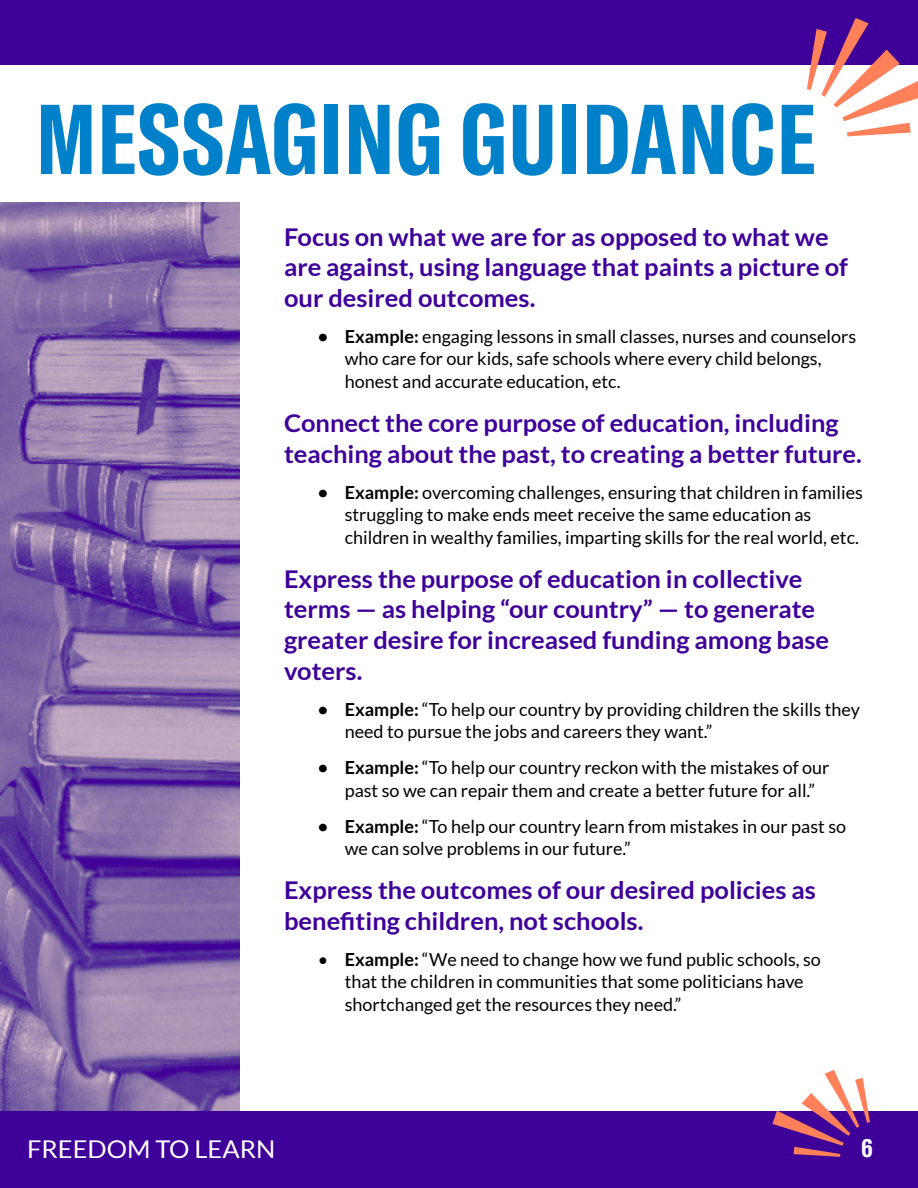
<style>
.page{position:relative;width:918px;height:1188px;background:#fff}
.page>*{position:absolute;margin:0;border:0;box-sizing:border-box;transform-origin:0 0}
.t1{font:97.5px "GT America Cm Bd";letter-spacing:.01em;color:#0081c9}
.t2{font:25.5px "GT America Cm Bd";color:#fff}
.t3{font:700 24.45px/30.6px "Lato";color:#3f0099;scale:1.04 1}
.t4{font:24.45px "Lato";color:#fff;scale:1.04 1}
.t5{font:18px/22.5px "Lato";color:#000}
.s1{font-weight:700}
</style>
<div class="page">
<img style="left:0;top:202px;width:239px;height:910px">
<div style="left:0;top:0;width:918px;height:64px;background:#3f0099"></div>
<div style="left:0;top:1112px;width:918px;height:76px;background:#3f0099"></div>
<svg style="left:807px;top:18px;width:111px;height:118px"></svg>
<svg style="left:772px;top:1070px;width:98px;height:87px"></svg>
<h1 class="t1" style="left:36px;top:81px;width:781px">MESSAGING GUIDANCE</h1>
<h3 class="t3" style="left:284px;top:221px;width:544px">Focus on what we are for as opposed to what we are against, using language that paints a picture of our desired outcomes.</h3>
<p class="t5" style="left:345px;top:325px;width:513px;text-indent:-27px"><span class="s1">• Example:</span> engaging lessons in small classes, nurses and counselors who care for our kids, safe schools where every child belongs, honest and accurate education, etc.</p>
<h3 class="t3" style="left:284px;top:407px;width:557px">Connect the core purpose of education, including teaching about the past, to creating a better future.</h3>
<p class="t5" style="left:345px;top:481px;width:520px;text-indent:-27px"><span class="s1">• Example:</span> overcoming challenges, ensuring that children in families struggling to make ends meet receive the same education as children in wealthy families, imparting skills for the real world, etc.</p>
<h3 class="t3" style="left:284px;top:563px;width:526px">Express the purpose of education in collective terms — as helping “our country” — to generate greater desire for increased funding among base voters.</h3>
<p class="t5" style="left:345px;top:698px;width:517px;text-indent:-27px"><span class="s1">• Example:</span> “To help our country by providing children the skills they need to pursue the jobs and careers they want.”</p>
<p class="t5" style="left:345px;top:756px;width:486px;text-indent:-27px"><span class="s1">• Example:</span> “To help our country reckon with the mistakes of our past so we can repair them and create a better future for all.”</p>
<p class="t5" style="left:345px;top:815px;width:503px;text-indent:-27px"><span class="s1">• Example:</span> “To help our country learn from mistakes in our past so we can solve problems in our future.”</p>
<h3 class="t3" style="left:284px;top:875px;width:513px">Express the outcomes of our desired policies as benefiting children, not schools.</h3>
<p class="t5" style="left:345px;top:948px;width:478px;text-indent:-27px">• <span class="s1">Example:</span> “We need to change how we fund public schools, so that the children in communities that some politicians have shortchanged get the resources they need.”</p>
<h3 class="t4" style="left:27px;top:1135px;width:240px">FREEDOM TO LEARN</h3>
<h2 class="t2" style="left:862px;top:1132px;width:13px">6</h2>
</div>
